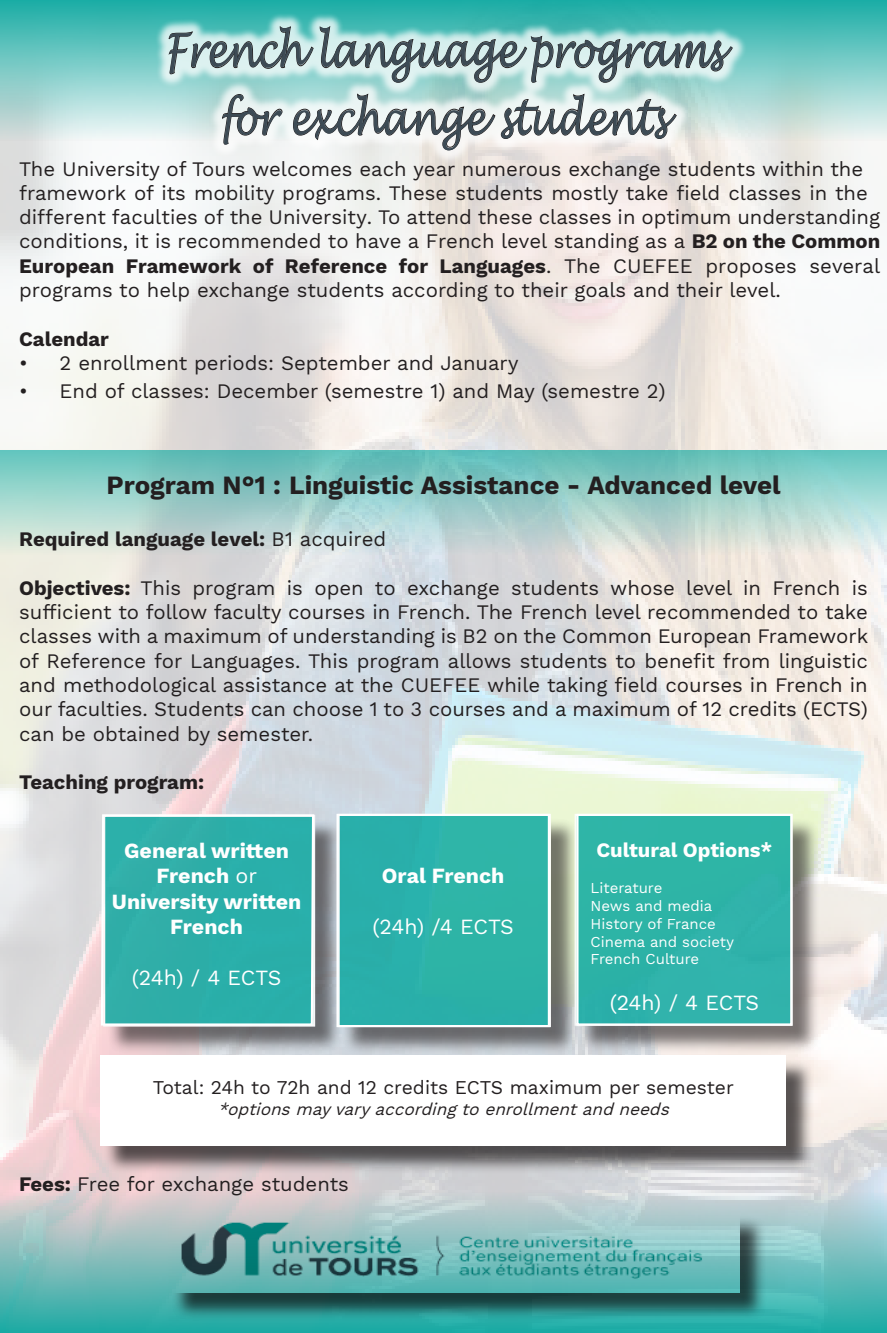
<style>
.page{position:relative;width:887px;height:1333px;background:#fff}
.page>*{position:absolute;margin:0;border:0;box-sizing:border-box;transform-origin:0 0}
.t1{font:italic 46.8px "Lucida Handwriting";color:#3d4b55;scale:.77 1}
.t2{font:700 25.88px "Work Sans";color:#231f20}
.t3{font:700 21.38px/25.7px "Work Sans";color:#fff;text-align:center}
.t4{font:21.38px "Work Sans";letter-spacing:-.015em;color:#fff}
.t5{font:20.25px/24.3px "Work Sans";color:#231f20}
.t6{font:700 20.25px "Work Sans";color:#231f20}
.t7{font:700 20.25px "Work Sans";color:#fff}
.t8{font:19.12px "Work Sans";color:#231f20}
.t9{font:italic 17.1px "Work Sans";color:#231f20}
.t10{font:14.85px "Work Sans";color:#fff}
.s1{font-weight:700}
.s2{font-weight:400}
</style>
<div class="page">
<img style="left:0;top:142px;width:887px;height:1050px">
<svg style="left:0;top:451px;width:887px;height:104px;background:#a0d0cb"></svg>
<svg style="left:0;top:1192px;width:887px;height:141px;background:#80bfbe"></svg>
<svg style="left:0;top:0;width:887px;height:142px;background:#76c9c4"></svg>
<div style="left:155px;top:12px;width:592px;height:153px;background:#fff;opacity:.75"></div>
<svg style="left:168px;top:26px;width:565px;height:57px;background:#aacdcb"></svg>
<svg style="left:221px;top:93px;width:62px;height:52px"></svg>
<svg style="left:292px;top:93px;width:385px;height:58px"></svg>
<div style="left:107px;top:818px;width:236px;height:237px;background:#231f20;opacity:.75"></div>
<svg style="left:100px;top:813px;width:215px;height:214px;background:#3bb3ae"></svg>
<div style="left:341px;top:817px;width:238px;height:238px;background:#231f20;opacity:.75"></div>
<div style="left:337px;top:814px;width:214px;height:213px;background:#2bb2a8;border:2px solid #fff"></div>
<div style="left:336px;top:814px;width:214px;height:213px;border:2px solid #fff"></div>
<div style="left:578px;top:817px;width:242px;height:237px;background:#231f20;opacity:.75"></div>
<div style="left:574px;top:814px;width:218px;height:212px;background:#2eb4a7;border:2px solid #fff"></div>
<div style="left:576px;top:814px;width:216px;height:212px;border:2px solid #fff"></div>
<div style="left:103px;top:1059px;width:711px;height:115px;background:#231f20;opacity:.75"></div>
<div style="left:100px;top:1056px;width:686px;height:90px;background:#fff"></div>
<div style="left:171px;top:1215px;width:596px;height:105px;background:#231f20;opacity:.75"></div>
<img style="left:168px;top:1212px;width:571px;height:80px">
<p class="t1" style="left:164px;top:22px;width:726px">French language programs</p>
<p class="t1" style="left:220px;top:90px;width:581px">for exchange students</p>
<p class="t5" style="left:19px;top:157px;width:862px">The University of Tours welcomes each year numerous exchange students within the framework of its mobility programs. These students mostly take field classes in the different faculties of the University. To attend these classes in optimum understanding conditions, it is recommended to have a French level standing as a <span class="s1">B2 on the Common European Framework of Reference for Languages</span>. The CUEFEE proposes several programs to help exchange students according to their goals and their level.</p>
<p class="t6" style="left:19px;top:327px;width:91px">Calendar</p>
<p class="t5" style="left:19px;top:352px;width:501px">• 2 enrollment periods: September and January</p>
<p class="t5" style="left:19px;top:380px;width:647px">• End of classes: December (semestre 1) and May (semestre 2)</p>
<p class="t2" style="left:106px;top:470px;width:675px">Program N°1 : Linguistic Assistance - Advanced level</p>
<p class="t6" style="left:19px;top:528px;width:369px">Required language level: <span class="s2">B1 acquired</span></p>
<p class="t5" style="left:19px;top:577px;width:850px;text-align:justify"><span class="s1">Objectives:</span> This program is open to exchange students whose level in French is sufficient to follow faculty courses in French. The French level recommended to take classes with a maximum of understanding is B2 on the Common European Framework of Reference for Languages. This program allows students to benefit from linguistic and methodological assistance at the CUEFEE while taking field courses in French in our faculties. Students can choose 1 to 3 courses and a maximum of 12 credits (ECTS) can be obtained by semester.</p>
<p class="t6" style="left:19px;top:771px;width:186px">Teaching program:</p>
<p class="t3" style="left:124px;top:839px;width:166px">General written<br>French <span class="s2">or</span></p>
<p class="t3" style="left:112px;top:890px;width:191px">University written<br>French</p>
<p class="t4" style="left:132px;top:966px;width:151px">(24h) / 4 ECTS</p>
<p class="t3" style="left:382px;top:864px;width:124px">Oral French</p>
<p class="t4" style="left:372px;top:914px;width:143px">(24h) /4 ECTS</p>
<p class="t7" style="left:596px;top:839px;width:178px">Cultural Options*</p>
<p class="t10" style="left:590px;top:879px;width:73px">Literature</p>
<p class="t10" style="left:590px;top:897px;width:123px">News and media</p>
<p class="t10" style="left:590px;top:915px;width:127px">History of France</p>
<p class="t10" style="left:590px;top:933px;width:145px">Cinema and society</p>
<p class="t10" style="left:590px;top:951px;width:110px">French Culture</p>
<p class="t4" style="left:609px;top:991px;width:151px">(24h) / 4 ECTS</p>
<p class="t8" style="left:153px;top:1077px;width:582px">Total: 24h to 72h and 12 credits ECTS maximum per semester</p>
<p class="t9" style="left:218px;top:1099px;width:458px">*optionsmayvaryaccordingtoenrollmentandneeds</p>
<p class="t5" style="left:19px;top:1173px;width:331px"><span class="s1">Fees:</span> Free for exchange students</p>
</div>
